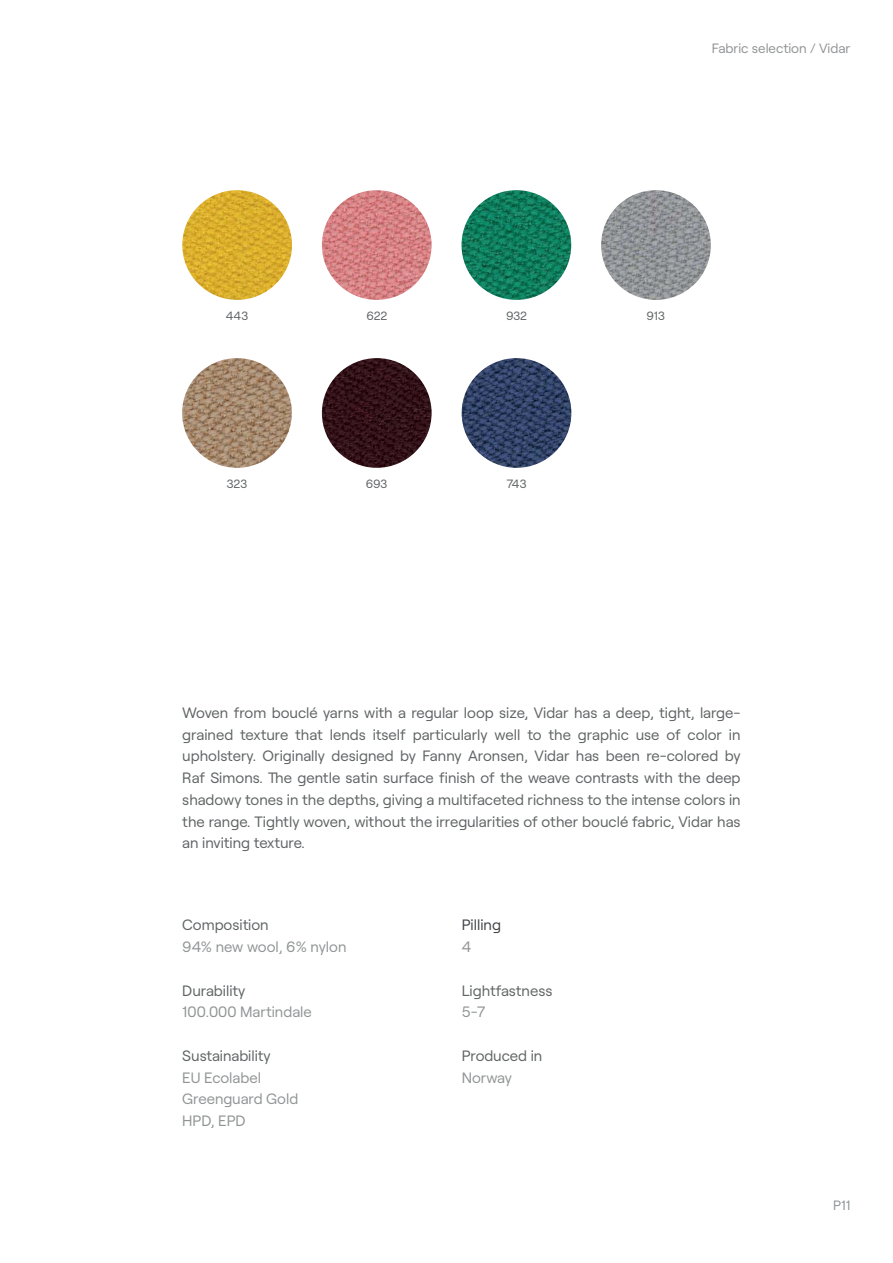
<style>
.page{position:relative;width:893px;height:1263px;background:#fff}
.page>*{position:absolute;margin:0;border:0;box-sizing:border-box;transform-origin:0 0}
.t1{font:15px/21.8px "Roobert";color:#606465;text-align:justify}
.t2{font:15px/21.8px "Roobert";color:#919495}
.t3{font:15px "Roobert";color:#414446}
.t4{font:13.5px "Roobert";color:#919495}
.t5{font:12px "Roobert";letter-spacing:-.01em;color:#606465}
</style>
<div class="page">
<img style="left:182px;top:190px;width:110px;height:110px;border-radius:50%">
<img style="left:322px;top:190px;width:110px;height:110px;border-radius:50%">
<img style="left:461px;top:190px;width:110px;height:110px;border-radius:50%">
<img style="left:182px;top:358px;width:110px;height:110px;border-radius:50%">
<img style="left:322px;top:358px;width:110px;height:110px;border-radius:50%">
<img style="left:462px;top:358px;width:109px;height:110px;border-radius:50%">
<img style="left:601px;top:190px;width:110px;height:110px;border-radius:50%">
<p class="t4" style="left:712px;top:44px;width:140px">Fabric selection / Vidar</p>
<p class="t5" style="left:226px;top:311px;width:24px">443</p>
<p class="t5" style="left:366px;top:311px;width:22px">622</p>
<p class="t5" style="left:506px;top:311px;width:22px">932</p>
<p class="t5" style="left:647px;top:311px;width:20px">913</p>
<p class="t5" style="left:227px;top:479px;width:22px">323</p>
<p class="t5" style="left:366px;top:479px;width:23px">693</p>
<p class="t5" style="left:506px;top:479px;width:22px">743</p>
<p class="t1" style="left:182px;top:703px;width:560px">Woven from bouclé yarns with a regular loop size, Vidar has a deep, tight, large&shy;grained texture that lends itself particularly well to the graphic use of color in upholstery. Originally designed by Fanny Aronsen, Vidar has been re-colored by Raf Simons. The gentle satin surface finish of the weave contrasts with the deep shadowy tones in the depths, giving a multifaceted richness to the intense colors in the range. Tightly woven, without the irregularities of other bouclé fabric, Vidar has an inviting texture.</p>
<p class="t1" style="left:182px;top:915px;width:88px">Composition</p>
<p class="t2" style="left:182px;top:937px;width:166px">94% new wool, 6% nylon</p>
<p class="t1" style="left:182px;top:981px;width:65px">Durability</p>
<p class="t2" style="left:182px;top:1002px;width:131px">100.000 Martindale</p>
<p class="t1" style="left:182px;top:1046px;width:90px">Sustainability</p>
<p class="t2" style="left:182px;top:1068px;width:117px">EU Ecolabel<br>Greenguard Gold<br>HPD, EPD</p>
<p class="t3" style="left:462px;top:920px;width:41px">Pilling</p>
<p class="t2" style="left:462px;top:937px;width:11px">4</p>
<p class="t1" style="left:462px;top:981px;width:92px">Lightfastness</p>
<p class="t2" style="left:462px;top:1002px;width:25px">5-7</p>
<p class="t1" style="left:462px;top:1046px;width:82px">Produced in</p>
<p class="t2" style="left:462px;top:1068px;width:52px">Norway</p>
<p class="t4" style="left:833px;top:1200px;width:19px">P11</p>
</div>
